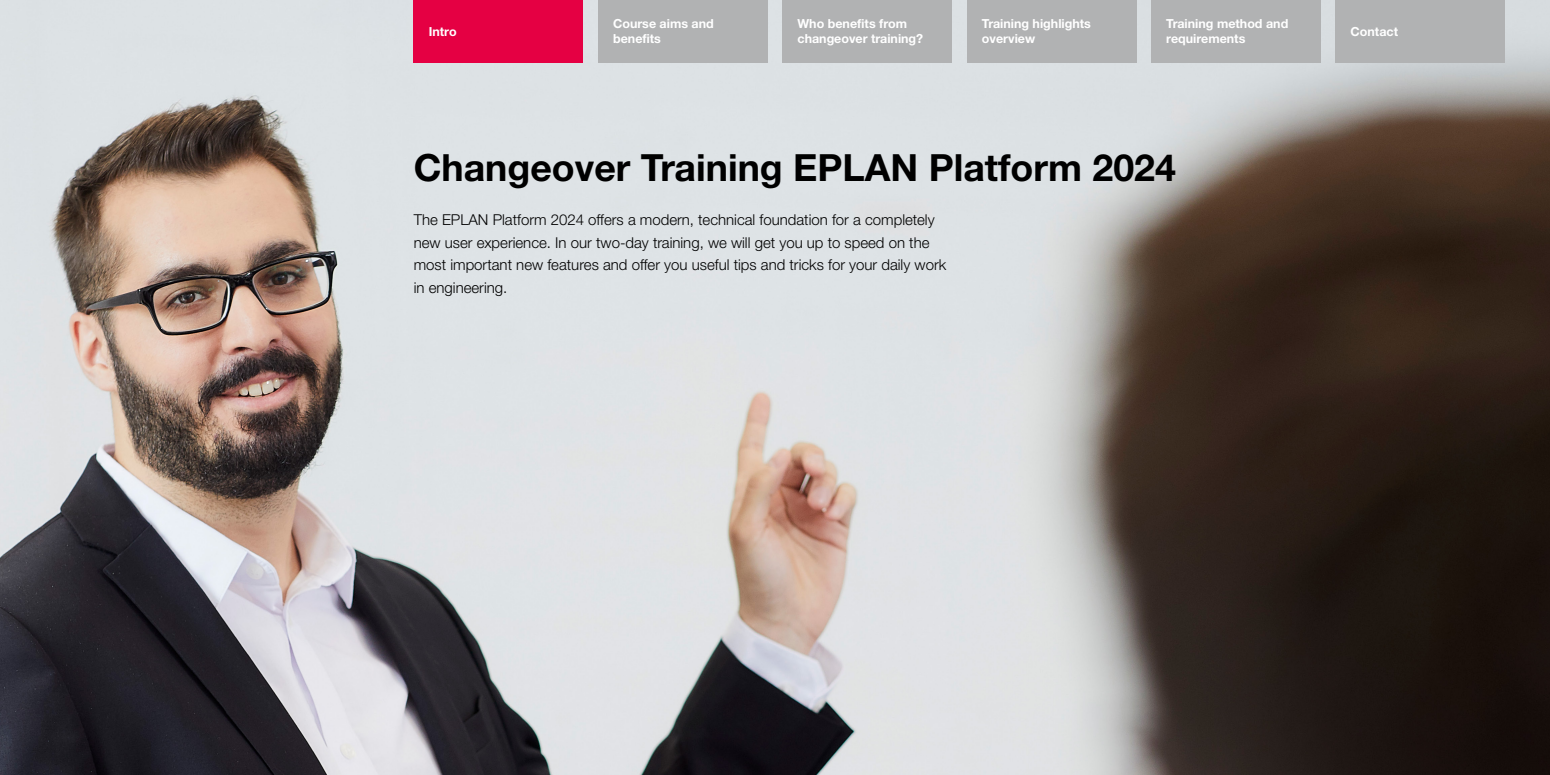
<style>
.page{position:relative;width:1550px;height:775px;background:#fff}
.page>*{position:absolute;margin:0;border:0;box-sizing:border-box;transform-origin:0 0}
.t1{font:700 37.5px "Neue Helvetica For Rittal";color:#000}
.t2{font:300 15px/22.5px "Neue Helvetica For Rittal";color:#000}
.t3{font:700 12.5px/15px "Neue Helvetica For Rittal";color:#fff}
</style>
<div class="page">
<img style="left:0;top:0;width:1550px;height:775px">
<div style="left:598px;top:0;width:169px;height:62px;background:#b1b2b3"></div>
<div style="left:782px;top:0;width:170px;height:62px;background:#b1b2b3"></div>
<div style="left:967px;top:0;width:169px;height:62px;background:#b1b2b3"></div>
<div style="left:1151px;top:0;width:170px;height:62px;background:#b1b2b3"></div>
<div style="left:1336px;top:0;width:169px;height:62px;background:#b1b2b3"></div>
<div style="left:414px;top:0;width:169px;height:62px;background:#e50043"></div>
<p class="t3" style="left:613px;top:16px;width:102px">Course aims and benefits</p>
<p class="t3" style="left:798px;top:16px;width:127px">Who benefits from changeover training?</p>
<p class="t3" style="left:982px;top:16px;width:111px">Training highlights overview</p>
<p class="t3" style="left:1166px;top:16px;width:124px">Training method and requirements</p>
<p class="t3" style="left:429px;top:24px;width:29px">Intro</p>
<p class="t3" style="left:1351px;top:24px;width:49px">Contact</p>
<h1 class="t1" style="left:414px;top:145px;width:764px">Changeover Training EPLAN Platform 2024</h1>
<p class="t2" style="left:414px;top:208px;width:534px">The EPLAN Platform 2024 offers a modern, technical foundation for a completely new user experience. In our two-day training, we will get you up to speed on the most important new features and offer you useful tips and tricks for your daily work in engineering.</p>
</div>
